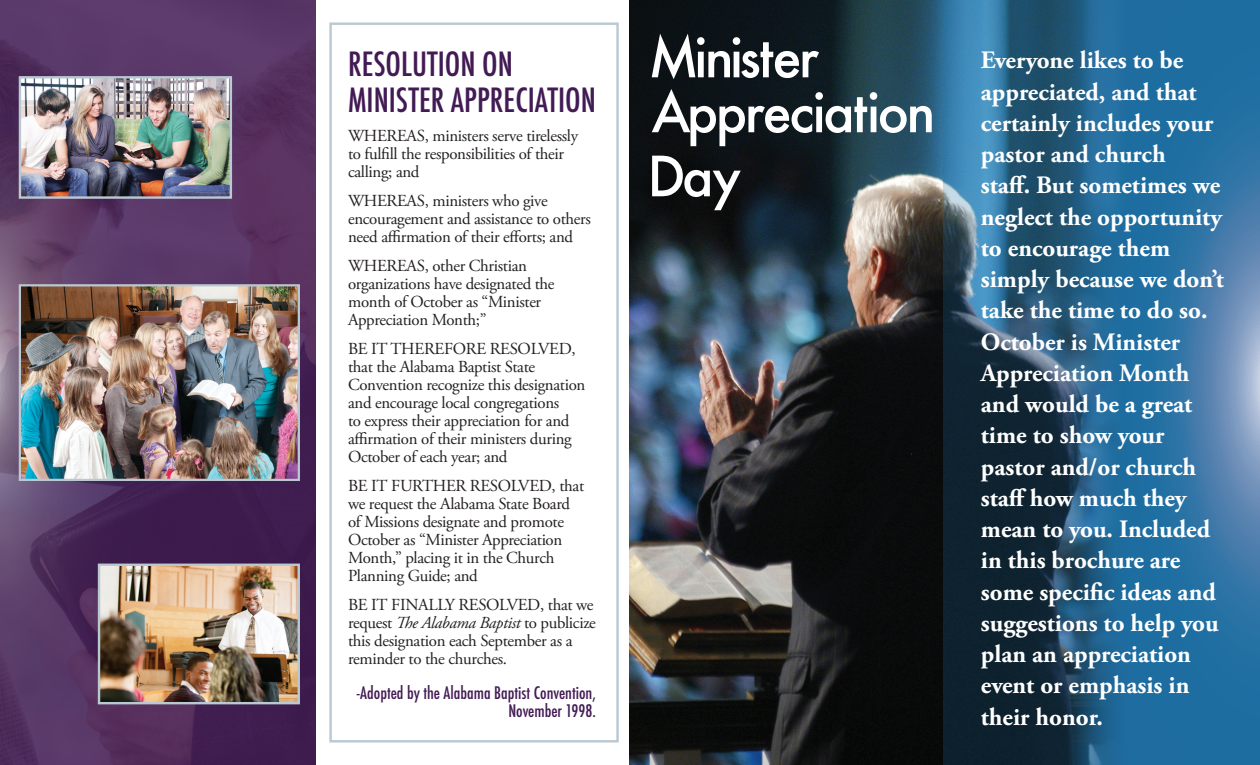
<style>
.page{position:relative;width:1260px;height:765px;background:#fff}
.page>*{position:absolute;margin:0;border:0;box-sizing:border-box;transform-origin:0 0}
.t1{font:500 53.88px "Futura";letter-spacing:-.05em;color:#fff}
.t2{font:500 condensed 32.5px/36.5px "Futura";color:#421b54}
.t3{font:700 25px/31.2px "Adobe Garamond Pro";color:#fff}
.t4{font:16.88px/18px "Adobe Garamond Pro";letter-spacing:-.02em;color:#231f20}
.t5{font:500 condensed 16.88px/18px "Futura";color:#421b54;text-align:right}
.s1{font-style:italic}
</style>
<div class="page">
<svg style="left:1133px;top:0;width:127px;height:765px;background:#3075a6"></svg>
<img style="left:943px;top:0;width:190px;height:765px">
<img style="left:0;top:0;width:315px;height:765px">
<img style="left:630px;top:0;width:313px;height:765px">
<img style="left:22px;top:79px;width:207px;height:117px">
<div style="left:19px;top:76px;width:213px;height:123px;border:2px solid #bac8d1"></div>
<img style="left:22px;top:287px;width:275px;height:191px">
<div style="left:19px;top:284px;width:281px;height:197px;border:2px solid #bac8d1"></div>
<div style="left:329px;top:23px;width:290px;height:720px;border:2px solid #bac8d1"></div>
<img style="left:101px;top:567px;width:196px;height:134px">
<div style="left:98px;top:564px;width:202px;height:140px;border:2px solid #bac8d1"></div>
<p class="t2" style="left:348px;top:46px;width:249px">RESOLUTION ON<br>MINISTER APPRECIATION</p>
<p class="t4" style="left:348px;top:127px;width:232px">WHEREAS, ministers serve tirelessly to fulfill the responsibilities of their calling; and</p>
<p class="t4" style="left:348px;top:192px;width:244px">WHEREAS, ministers who give encouragement and assistance to others need affirmation of their efforts; and</p>
<p class="t4" style="left:348px;top:257px;width:208px">WHEREAS, other Christian organizations have designated the month of October as “Minister<br>Appreciation Month;”</p>
<p class="t4" style="left:348px;top:340px;width:239px">BE IT THEREFORE RESOLVED, that the Alabama Baptist State Convention recognize this designation and encourage local congregations<br>to express their appreciation for and affirmation of their ministers during October of each year; and</p>
<p class="t4" style="left:348px;top:477px;width:238px">BE IT FURTHER RESOLVED, that we request the Alabama State Board of Missions designate and promote<br>October as “Minister Appreciation<br>Month,” placing it in the Church<br>Planning Guide; and</p>
<p class="t4" style="left:348px;top:596px;width:249px">BE IT FINALLY RESOLVED, that we request <span class="s1">The Alabama Baptist</span> to publicize this designation each September as a reminder to the churches.</p>
<p class="t5" style="left:357px;top:684px;width:241px">-Adopted by the Alabama Baptist Convention,<br>November 1998.</p>
<p class="t1" style="left:648px;top:20px;width:172px">Minister</p>
<p class="t1" style="left:652px;top:75px;width:285px">Appreciation</p>
<p class="t1" style="left:647px;top:139px;width:95px">Day</p>
<p class="t3" style="left:981px;top:45px;width:244px">Everyone likes to be appreciated, and that certainly includes your pastor and church<br>staff. But sometimes we neglect the opportunity to encourage them simply because we don’t take the time to do so.<br>October is Minister<br>Appreciation Month and would be a great time to show your pastor and/or church staff how much they mean to you. Included in this brochure are some specific ideas and suggestions to help you plan an appreciation event or emphasis in their honor.</p>
</div>
